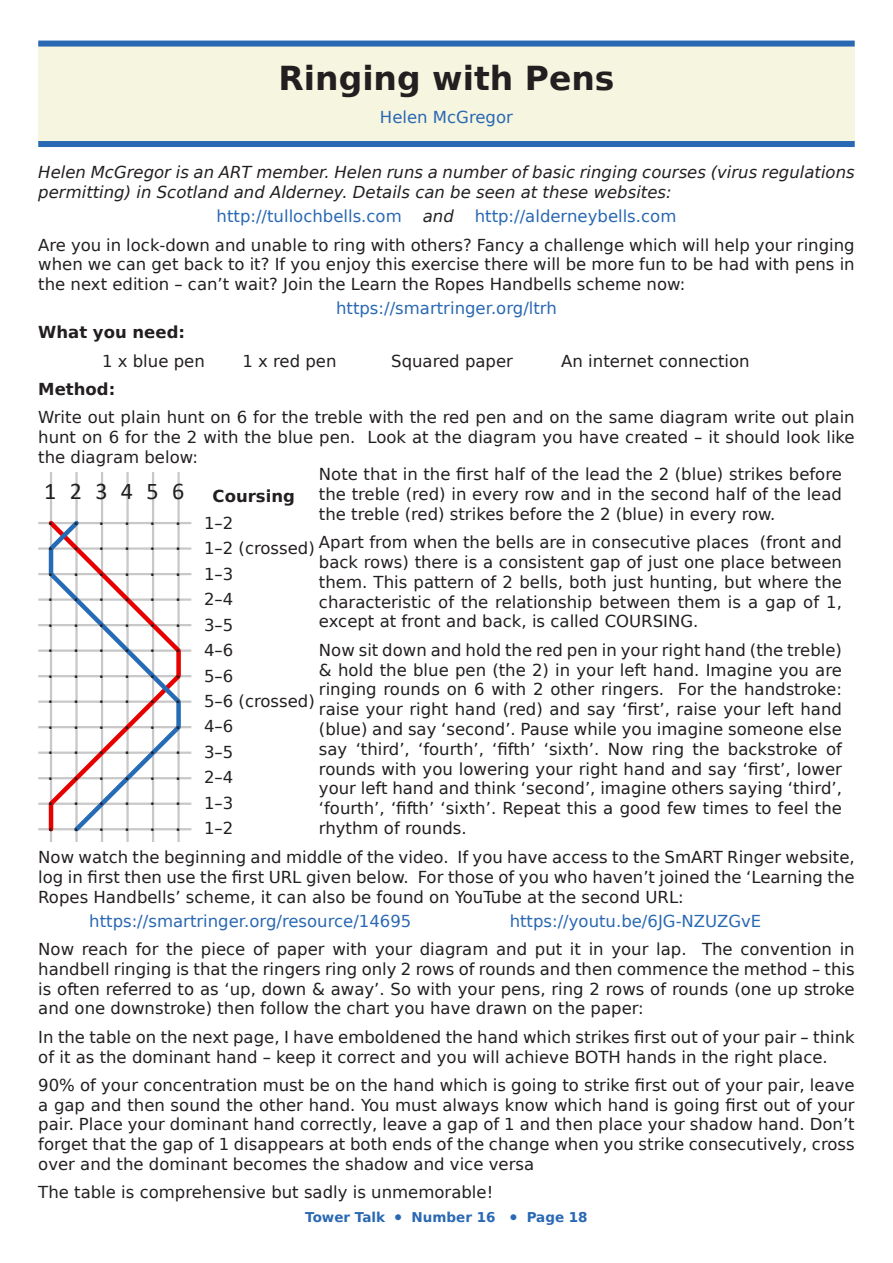
<style>
.page{position:relative;width:893px;height:1263px;background:#fff}
.page>*{position:absolute;margin:0;border:0;box-sizing:border-box;transform-origin:0 0}
.t1{font:700 33px "DejaVu Sans";color:#231f20}
.t2{font:24px/25.5px "Calibri";letter-spacing:.56em;color:#231f20}
.t3{font:16.5px/19.8px "DejaVu Sans";color:#231f20;text-align:justify}
.t4{font:16.5px "DejaVu Sans";color:#2968b3}
.t5{font:italic 16.5px/19.8px "DejaVu Sans";color:#231f20}
.t6{font:700 16.5px "DejaVu Sans";color:#231f20}
.t7{font:700 13.5px "DejaVu Sans";color:#2968b3}
.s1{font-family:"Calibri";font-weight:400}
</style>
<div class="page">
<div style="left:38px;top:43px;width:817px;height:102px;background:#f6f5e0"></div>
<div style="left:38px;top:41px;width:817px;height:6px;background:#2968b3"></div>
<div style="left:38px;top:141px;width:817px;height:6px;background:#2968b3"></div>
<hr style="left:38px;top:522px;width:153px;height:2px;background:#c8c8c8">
<hr style="left:38px;top:547px;width:153px;height:3px;background:#c8c8c8">
<hr style="left:38px;top:573px;width:153px;height:2px;background:#c8c8c8">
<hr style="left:38px;top:598px;width:153px;height:3px;background:#c8c8c8">
<hr style="left:38px;top:624px;width:153px;height:2px;background:#c8c8c8">
<hr style="left:38px;top:649px;width:153px;height:3px;background:#c8c8c8">
<hr style="left:38px;top:675px;width:153px;height:2px;background:#c8c8c8">
<hr style="left:38px;top:700px;width:153px;height:3px;background:#c8c8c8">
<hr style="left:38px;top:726px;width:153px;height:2px;background:#c8c8c8">
<hr style="left:38px;top:751px;width:153px;height:3px;background:#c8c8c8">
<hr style="left:38px;top:777px;width:153px;height:2px;background:#c8c8c8">
<hr style="left:38px;top:802px;width:153px;height:3px;background:#c8c8c8">
<hr style="left:38px;top:828px;width:153px;height:2px;background:#c8c8c8">
<hr style="left:50px;top:472px;width:2px;height:370px;background:#c8c8c8">
<hr style="left:75px;top:472px;width:3px;height:370px;background:#c8c8c8">
<hr style="left:101px;top:472px;width:2px;height:370px;background:#c8c8c8">
<hr style="left:126px;top:472px;width:3px;height:370px;background:#c8c8c8">
<hr style="left:152px;top:472px;width:2px;height:370px;background:#c8c8c8">
<hr style="left:177px;top:472px;width:3px;height:370px;background:#c8c8c8">
<svg style="left:45px;top:517px;width:138px;height:318px"></svg>
<h1 class="t1" style="left:278px;top:52px;width:338px">Ringing with Pens</h1>
<p class="t4" style="left:380px;top:104px;width:135px">Helen McGregor</p>
<p class="t5" style="left:38px;top:163px;width:818px">Helen McGregor is an ART member. Helen runs a number of basic ringing courses (virus regulations permitting) in Scotland and Alderney. Details can be seen at these websites:</p>
<p class="t4" style="left:217px;top:203px;width:187px">http://tullochbells.com</p>
<p class="t5" style="left:423px;top:206px;width:33px">and</p>
<p class="t4" style="left:475px;top:203px;width:203px">http://alderneybells.com</p>
<p class="t3" style="left:38px;top:234px;width:818px">Are you in lock-down and unable to ring with others? Fancy a challenge which will help your ringing when we can get back to it? If you enjoy this exercise there will be more fun to be had with pens in the next edition – can’t wait? Join the Learn the Ropes Handbells scheme now:</p>
<p class="t4" style="left:336px;top:295px;width:222px">https://smartringer.org/ltrh</p>
<p class="t6" style="left:38px;top:319px;width:148px">What you need:</p>
<p class="t3" style="left:102px;top:350px;width:104px">1 x blue pen</p>
<p class="t3" style="left:242px;top:350px;width:96px">1 x red pen</p>
<p class="t3" style="left:391px;top:350px;width:123px">Squared paper</p>
<p class="t3" style="left:561px;top:350px;width:190px">An internet connection</p>
<p class="t6" style="left:38px;top:375px;width:78px">Method:</p>
<p class="t3" style="left:38px;top:407px;width:818px">Write out plain hunt on 6 for the treble with the red pen and on the same diagram write out plain hunt on 6 for the 2 with the blue pen. Look at the diagram you have created – it should look like the diagram below:</p>
<p class="t3" style="left:319px;top:464px;width:525px">Note that in the first half of the lead the 2 (blue) strikes before the treble (red) in every row and in the second half of the lead the treble (red) strikes before the 2 (blue) in every row.</p>
<p class="t3" style="left:319px;top:532px;width:525px">Apart from when the bells are in consecutive places (front and back rows) there is a consistent gap of just one place between them. This pattern of 2 bells, both just hunting, but where the characteristic of the relationship between them is a gap of 1, except at front and back, is called COURSING.</p>
<p class="t3" style="left:319px;top:640px;width:525px">Now sit down and hold the red pen in your right hand (the treble) &amp; hold the blue pen (the 2) in your left hand. Imagine you are ringing rounds on 6 with 2 other ringers. For the handstroke: raise your right hand (red) and say ‘first’, raise your left hand (blue) and say ‘second’. Pause while you imagine someone else say ‘third’, ‘fourth’, ‘fifth’ ‘sixth’. Now ring the backstroke of rounds with you lowering your right hand and say ‘first’, lower your left hand and think ‘second’, imagine others saying ‘third’, ‘fourth’, ‘fifth’ ‘sixth’. Repeat this a good few times to feel the rhythm of rounds.</p>
<p class="t3" style="left:38px;top:847px;width:818px">Now watch the beginning and middle of the video. If you have access to the SmART Ringer website, log in first then use the first URL given below. For those of you who haven’t joined the ‘Learning the Ropes Handbells’ scheme, it can also be found on YouTube at the second URL:</p>
<p class="t4" style="left:89px;top:907px;width:324px">https://smartringer.org/resource/14695</p>
<p class="t4" style="left:510px;top:907px;width:253px">https://youtu.be/6JG-NZUZGvE</p>
<p class="t3" style="left:38px;top:939px;width:818px">Now reach for the piece of paper with your diagram and put it in your lap. The convention in handbell ringing is that the ringers ring only 2 rows of rounds and then commence the method – this is often referred to as ‘up, down &amp; away’. So with your pens, ring 2 rows of rounds (one up stroke and one downstroke) then follow the chart you have drawn on the paper:</p>
<p class="t3" style="left:38px;top:1027px;width:818px">In the table on the next page, I have emboldened the hand which strikes first out of your pair – think of it as the dominant hand – keep it correct and you will achieve BOTH hands in the right place.</p>
<p class="t3" style="left:38px;top:1075px;width:818px">90% of your concentration must be on the hand which is going to strike first out of your pair, leave a gap and then sound the other hand. You must always know which hand is going first out of your pair. Place your dominant hand correctly, leave a gap of 1 and then place your shadow hand. Don’t forget that the gap of 1 disappears at both ends of the change when you strike consecutively, cross over and the dominant becomes the shadow and vice versa</p>
<p class="t3" style="left:38px;top:1182px;width:456px">The table is comprehensive but sadly is unmemorable!</p>
<h2 class="t2" style="left:44px;top:478px;width:142px">123456 ...... ...... ...... ...... ...... ...... ...... ...... ...... ...... ...... ...... ......</h2>
<p class="t6" style="left:213px;top:482px;width:84px">Coursing</p>
<p class="t3" style="left:204px;top:510px;width:112px;line-height:25.5px;text-align:left">1–2<br>1–2 (crossed)<br>1–3<br>2–4<br>3–5<br>4–6<br>5–6<br>5–6 (crossed)<br>4–6<br>3–5<br>2–4<br>1–3<br>1–2</p>
<p class="t7" style="left:305px;top:1206px;width:284px">Tower Talk <span class="s1">●</span> Number 16 <span class="s1">●</span> Page 18</p>
</div>
